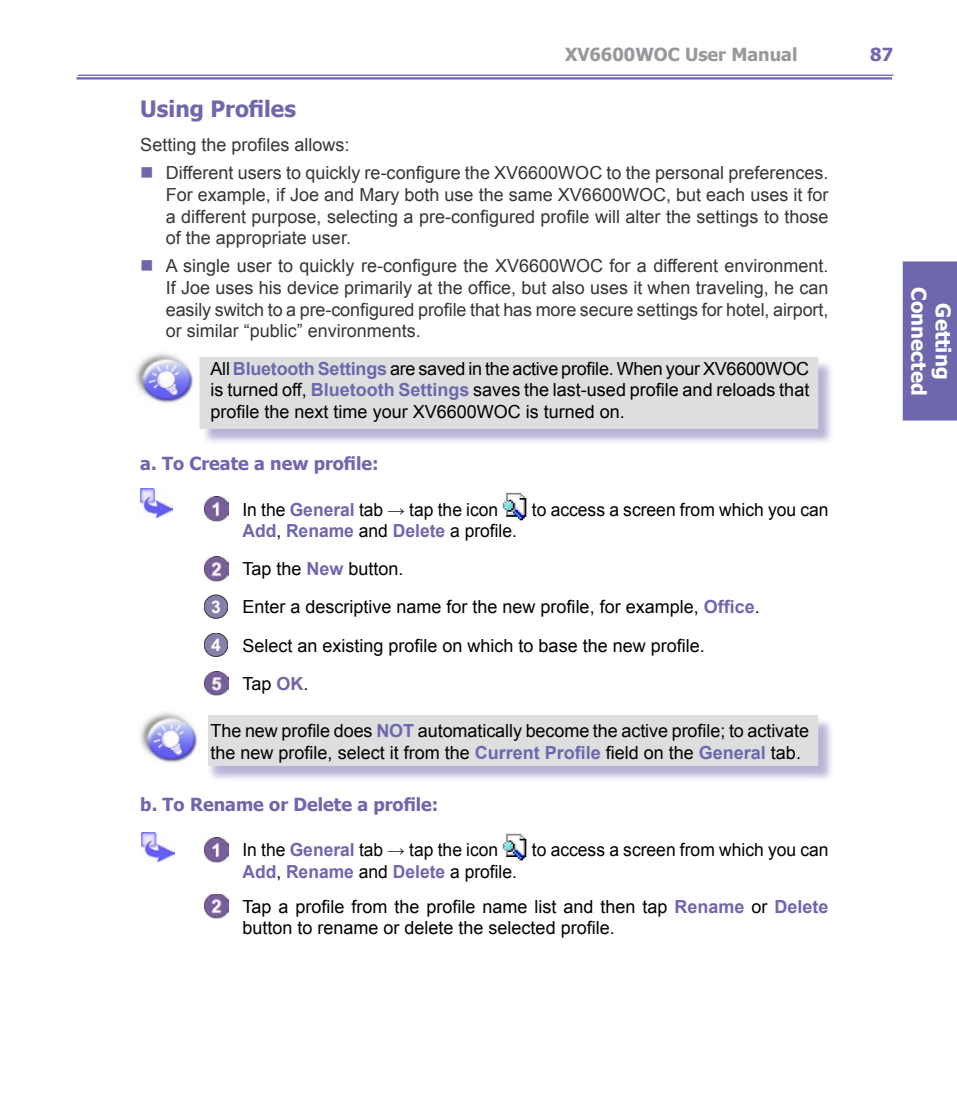
<style>
.page{position:relative;width:957px;height:1117px;background:#fff}
.page>*{position:absolute;margin:0;border:0;box-sizing:border-box;transform-origin:0 0}
.heading_4{font:700 22.5px "Tahoma";color:#6f67ad}
.t1{font:700 20.25px/24.3px "Tahoma";color:#fff;text-align:center}
.Body_text{font:18px/21.6px "Arial";color:#373535;text-align:justify}
.Step_-_hanging{font:18px/21.6px "Arial";color:#000}
.Warning{font:18px/21.6px "Arial";color:#000;text-align:justify}
.Step_-_hanging-2{font:700 18px "Arial";color:#6f67ad}
.heading_4-2{font:700 18px "Tahoma";color:#6f67ad}
.t2{font:700 18px "Tahoma";color:#97999c}
.t3{font:700 17.32px "Arial";color:#fff}
.s1{color:#6f67ad}
.s2{font-weight:700;color:#6f67ad}
.s3{color:#373535}
.s4{font-weight:400;color:#000}
</style>
<div class="page">
<div style="left:902px;top:261px;width:55px;height:159px;background:#6f67ad"></div>
<hr style="left:77px;top:77px;width:815px;height:2px;background:#6f67ad">
<hr style="left:78px;top:75px;width:815px;height:1px;background:#6f67ad">
<div style="left:205px;top:716px;width:631px;height:67px;background:#6f67ad;opacity:.5"></div>
<div style="left:205px;top:715px;width:612px;height:50px;background:#dddedf"></div>
<img style="left:135px;top:353px;width:59px;height:50px">
<div style="left:201px;top:358px;width:634px;height:88px;background:#6f67ad;opacity:.5"></div>
<div style="left:200px;top:357px;width:617px;height:71px;background:#dddedf"></div>
<div style="left:199px;top:357px;width:619px;height:72px;border:1px solid #dddedf"></div>
<img style="left:204px;top:497px;width:24px;height:24px">
<img style="left:502px;top:493px;width:25px;height:28px">
<img style="left:204px;top:556px;width:24px;height:25px">
<div style="left:204px;top:595px;width:24px;height:23px;background:#887fac;border-radius:50%"></div>
<div style="left:204px;top:594px;width:24px;height:24px;border:1px solid #373535;border-radius:50%"></div>
<div style="left:204px;top:633px;width:24px;height:23px;background:#887fac;border-radius:50%"></div>
<div style="left:204px;top:633px;width:24px;height:23px;border:1px solid #373535;border-radius:50%"></div>
<img style="left:204px;top:671px;width:24px;height:24px">
<img style="left:204px;top:837px;width:24px;height:25px">
<img style="left:502px;top:833px;width:26px;height:28px">
<img style="left:204px;top:894px;width:24px;height:24px">
<img style="left:142px;top:832px;width:32px;height:29px">
<img style="left:140px;top:488px;width:32px;height:29px">
<img style="left:140px;top:712px;width:68px;height:59px">
<p class="t2" style="left:565px;top:42px;width:234px">XV6600WOC User Manual</p>
<p class="heading_4-2" style="left:870px;top:42px;width:24px">87</p>
<p class="heading_4" style="left:140px;top:93px;width:157px">Using Profiles</p>
<p class="Body_text" style="left:140px;top:134px;width:211px">Setting the profiles allows:</p>
<p class="Body_text" style="left:166px;top:162px;width:664px;text-indent:-26px"><span class="s1">■</span> Different users to quickly re-configure the XV6600WOC to the personal preferences.<br>For example, if Joe and Mary both use the same XV6600WOC, but each uses it for a different purpose, selecting a pre-configured profile will alter the settings to those of the appropriate user.</p>
<p class="Body_text" style="left:166px;top:255px;width:664px;text-indent:-26px"><span class="s1">■</span> A single user to quickly re-configure the XV6600WOC for a different environment.<br>If Joe uses his device primarily at the office, but also uses it when traveling, he can easily switch to a pre-configured profile that has more secure settings for hotel, airport, or similar “public” environments.</p>
<p class="Warning" style="left:210px;top:358px;width:600px">All <span class="s2">Bluetooth Settings</span> are saved in the active profile. When your XV6600WOC is turned off, <span class="s2">Bluetooth Settings</span> saves the last-used profile and reloads that profile the next time your XV6600WOC is turned on.</p>
<p class="heading_4-2" style="left:140px;top:451px;width:240px">a. To Create a new profile:</p>
<p class="Step_-_hanging" style="left:242px;top:498px;width:257px">In the <span class="s2">General</span> tab <span class="s3">→</span> tap the icon</p>
<p class="Step_-_hanging" style="left:532px;top:498px;width:298px">to access a screen from which you can</p>
<p class="Step_-_hanging-2" style="left:242px;top:519px;width:276px">Add<span class="s4">,</span> Rename <span class="s4">and</span> Delete <span class="s4">a profile.</span></p>
<p class="Step_-_hanging" style="left:242px;top:558px;width:163px">Tap the <span class="s2">New</span> button.</p>
<p class="t3" style="left:211px;top:596px;width:11px">3</p>
<p class="Step_-_hanging" style="left:242px;top:596px;width:519px">Enter a descriptive name for the new profile, for example, <span class="s2">Office</span>.</p>
<p class="t3" style="left:211px;top:635px;width:11px">4</p>
<p class="Step_-_hanging" style="left:242px;top:634px;width:464px">Select an existing profile on which to base the new profile.</p>
<p class="Step_-_hanging" style="left:242px;top:672px;width:68px">Tap <span class="s2">OK</span>.</p>
<p class="Warning" style="left:210px;top:719px;width:600px">The new profile does <span class="s2">NOT</span> automatically become the active profile; to activate the new profile, select it from the <span class="s2">Current Profile</span> field on the <span class="s2">General</span> tab.</p>
<p class="heading_4-2" style="left:140px;top:791px;width:300px">b. To Rename or Delete a profile:</p>
<p class="Step_-_hanging" style="left:242px;top:839px;width:257px">In the <span class="s2">General</span> tab <span class="s3">→</span> tap the icon</p>
<p class="Step_-_hanging" style="left:532px;top:839px;width:298px">to access a screen from which you can</p>
<p class="Step_-_hanging-2" style="left:242px;top:859px;width:276px">Add<span class="s4">,</span> Rename <span class="s4">and</span> Delete <span class="s4">a profile.</span></p>
<p class="Step_-_hanging" style="left:242px;top:895px;width:588px">Tap a profile from the profile name list and then tap <span class="s2">Rename</span> or <span class="s2">Delete </span>button to rename or delete the selected profile.</p>
<p class="t1" style="left:956px;top:287px;width:109px;rotate:90deg">Getting<br>Connected</p>
</div>
